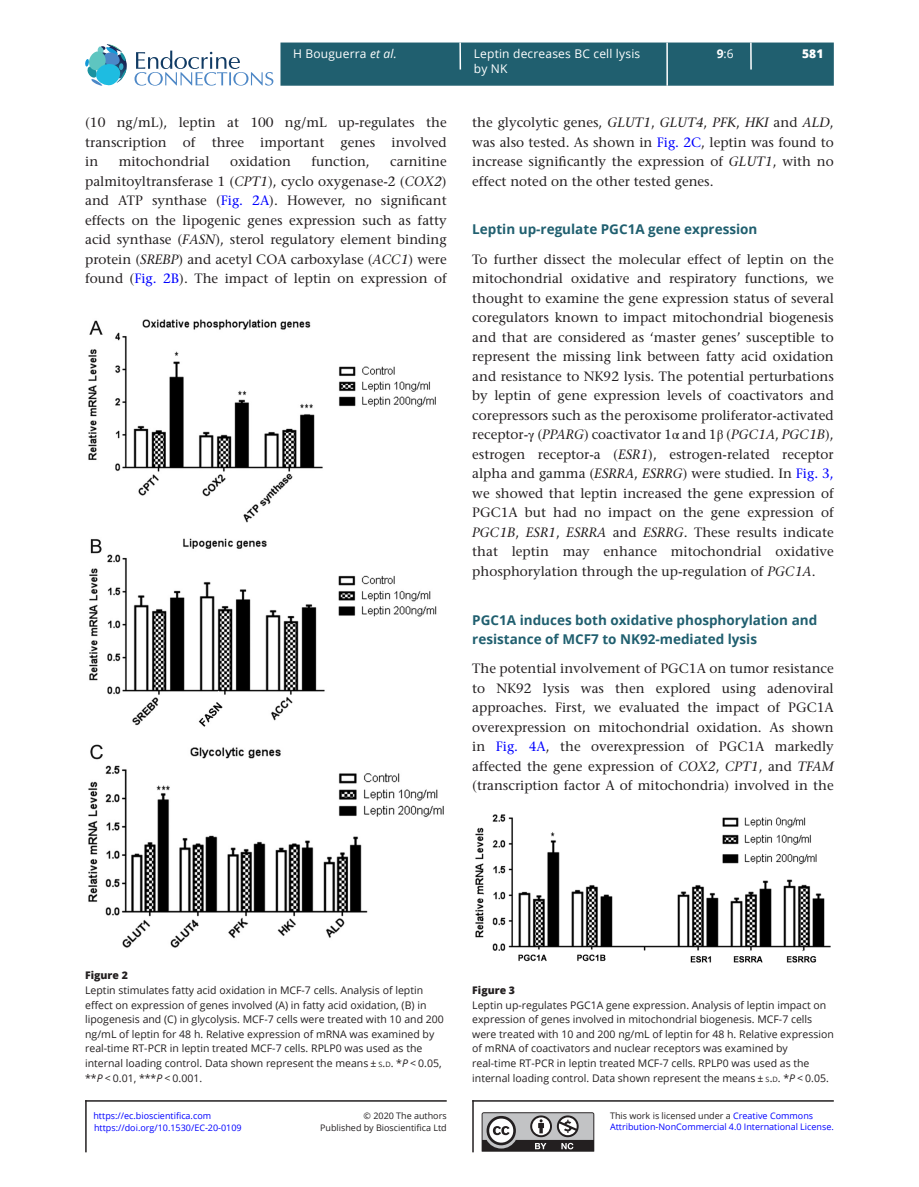
<style>
.page{position:relative;width:919px;height:1187px;background:#fff}
.page>*{position:absolute;margin:0;border:0;box-sizing:border-box;transform-origin:0 0}
.TXT{font:500 13.5px/19.5px "Stone Serif Std";color:#231f20;text-align:justify}
.t1{font:700 13.5px/19.5px "Open Sans";color:#205f6f}
.t2{font:12px/14.7px "Open Sans";letter-spacing:.015em;color:#fff}
.t3{font:800 12px "Open Sans";color:#fff}
.FC{font:10.5px/14.7px "Open Sans";color:#231f20}
.FC-2{font:800 10.5px "Open Sans";color:#231f20}
.t4{font:9px "Open Sans";color:#00f}
.t5{font:9px/11.6px "Open Sans";color:#231f20;text-align:right}
.s1{font-style:italic}
.s2{font-weight:700}
.s3{color:#00f}
.s4{font-family:"STIX General";font-weight:400}
.s5{font-size:7.35px}
.s6{font-style:inherit}
</style>
<div class="page">
<div style="left:280px;top:43px;width:553px;height:43px;background:#205f6f;border:2px solid #205f6f"></div>
<svg style="left:750px;top:43px;width:1px;height:27px"></svg>
<hr style="left:459px;top:43px;width:2px;height:27px;background:#fff">
<svg style="left:134px;top:51px;width:139px;height:35px"></svg>
<svg style="left:85px;top:44px;width:42px;height:42px"></svg>
<hr style="left:666px;top:43px;width:2px;height:43px;background:#fff">
<img style="left:88px;top:319px;width:356px;height:629px">
<img style="left:475px;top:814px;width:356px;height:149px">
<svg style="left:481px;top:1112px;width:113px;height:39px;background:#8c8b8c"></svg>
<hr style="left:472px;top:1100px;width:361px;height:1px;background:#231f20">
<hr style="left:472px;top:1100px;width:1px;height:52px;background:#231f20">
<hr style="left:85px;top:1100px;width:361px;height:1px;background:#231f20">
<hr style="left:85px;top:1100px;width:2px;height:52px;background:#231f20">
<p class="t2" style="left:293px;top:46px;width:105px">H Bouguerra <span class="s1">et al.</span></p>
<p class="t2" style="left:474px;top:46px;width:168px">Leptin decreases BC cell lysis by NK</p>
<p class="t3" style="left:802px;top:45px;width:23px">581</p>
<p class="t2" style="left:716px;top:46px;width:18px"><span class="s2">9</span>:6</p>
<p class="TXT" style="left:85px;top:113px;width:363px">(10 ng/mL), leptin at 100 ng/mL up-regulates the transcription of three important genes involved in</p>
<p class="TXT" style="left:119px;top:152px;width:92px">mitochondrial</p>
<p class="TXT" style="left:230px;top:152px;width:62px">oxidation</p>
<p class="TXT" style="left:311px;top:152px;width:60px">function,</p>
<p class="TXT" style="left:85px;top:152px;width:363px;text-indent:305px">carnitine palmitoyltransferase 1 (<span class="s1">CPT1</span>), cyclo oxygenase-2 (<span class="s1">COX2</span>) and ATP synthase (<span class="s3">Fig. 2A</span>). However, no significant effects on the lipogenic genes expression such as fatty acid synthase (<span class="s1">FASN</span>), sterol regulatory element binding protein (<span class="s1">SREBP</span>) and acetyl COA carboxylase (<span class="s1">ACC1</span>) were found (<span class="s3">Fig. 2B</span>). The impact of leptin on expression of</p>
<p class="TXT" style="left:472px;top:113px;width:363px">the glycolytic genes, <span class="s1">GLUT1</span>, <span class="s1">GLUT4</span>, <span class="s1">PFK</span>, <span class="s1">HKI</span> and <span class="s1">ALD</span>, was also tested. As shown in <span class="s3">Fig. 2C</span>, leptin was found to increase significantly the expression of <span class="s1">GLUT1</span>, with no effect noted on the other tested genes.</p>
<h2 class="t1" style="left:472px;top:219px;width:287px">Leptin up-regulate PGC1A gene expression</h2>
<p class="TXT" style="left:472px;top:249px;width:363px">To further dissect the molecular effect of leptin on the mitochondrial oxidative and respiratory functions, we thought to examine the gene expression status of several coregulators known to impact mitochondrial biogenesis and that are considered as ‘master genes’ susceptible to represent the missing link between fatty acid oxidation and resistance to NK92 lysis. The potential perturbations by leptin of gene expression levels of coactivators and corepressors such as the peroxisome proliferator-activated receptor-<span class="s4">γ</span> (<span class="s1">PPARG</span>) coactivator 1<span class="s4">α</span> and 1<span class="s4">β</span> (<span class="s1">PGC1A</span>, <span class="s1">PGC1B</span>), estrogen receptor-a (<span class="s1">ESR1</span>), estrogen-related receptor alpha and gamma (<span class="s1">ESRRA</span>, <span class="s1">ESRRG</span>) were studied. In <span class="s3">Fig. 3, </span>we showed that leptin increased the gene expression of PGC1A but had no impact on the gene expression of <span class="s1">PGC1B</span>, <span class="s1">ESR1</span>, <span class="s1">ESRRA</span> and <span class="s1">ESRRG</span>. These results indicate that leptin may enhance mitochondrial oxidative phosphorylation through the up-regulation of <span class="s1">PGC1A</span>.</p>
<h2 class="t1" style="left:472px;top:609px;width:346px">PGC1A induces both oxidative phosphorylation and resistance of MCF7 to NK92-mediated lysis</h2>
<p class="TXT" style="left:472px;top:659px;width:363px">The potential involvement of PGC1A on tumor resistance to NK92 lysis was then explored using adenoviral approaches. First, we evaluated the impact of PGC1A overexpression on mitochondrial oxidation. As shown in <span class="s3">Fig. 4A</span>, the overexpression of PGC1A markedly affected the gene expression of <span class="s1">COX2</span>, <span class="s1">CPT1</span>, and <span class="s1">TFAM </span>(transcription factor A of mitochondria) involved in the</p>
<p class="FC-2" style="left:85px;top:967px;width:44px">Figure 2</p>
<p class="FC" style="left:85px;top:982px;width:360px">Leptin stimulates fatty acid oxidation in MCF-7 cells. Analysis of leptin effect on expression of genes involved (A) in fatty acid oxidation, (B) in lipogenesis and (C) in glycolysis. MCF-7 cells were treated with 10 and 200 ng/mL of leptin for 48 h. Relative expression of mRNA was examined by real-time RT-PCR in leptin treated MCF-7 cells. RPLP0 was used as the internal loading control. Data shown represent the means ± <span class="s5">s</span><span class="s6">.</span><span class="s5">d</span><span class="s6">.</span> *<span class="s1">P</span> &lt; 0.05, **<span class="s1">P</span> &lt; 0.01, ***<span class="s1">P</span> &lt; 0.001.</p>
<p class="FC-2" style="left:472px;top:982px;width:44px">Figure 3</p>
<p class="FC" style="left:472px;top:997px;width:363px">Leptin up-regulates PGC1A gene expression. Analysis of leptin impact on expression of genes involved in mitochondrial biogenesis. MCF-7 cells were treated with 10 and 200 ng/mL of leptin for 48 h. Relative expression of mRNA of coactivators and nuclear receptors was examined by real-time RT-PCR in leptin treated MCF-7 cells. RPLP0 was used as the internal loading control. Data shown represent the means ± <span class="s5">s</span><span class="s6">.</span><span class="s5">d</span><span class="s6">.</span> *<span class="s1">P</span> &lt; 0.05.</p>
<p class="t5" style="left:610px;top:1109px;width:204px">This work is licensed under a <span class="s3">Creative Commons</span></p>
<p class="t4" style="left:93px;top:1109px;width:119px">https://ec.bioscientifica.com</p>
<p class="t5" style="left:320px;top:1109px;width:128px">© 2020 The authors<br>Published by Bioscientifica Ltd</p>
<p class="t4" style="left:94px;top:1121px;width:149px">https://doi.org/10.1530/EC-20-0109</p>
<p class="t4" style="left:610px;top:1120px;width:225px">Attribution-NonCommercial 4.0 International License.</p>
</div>
